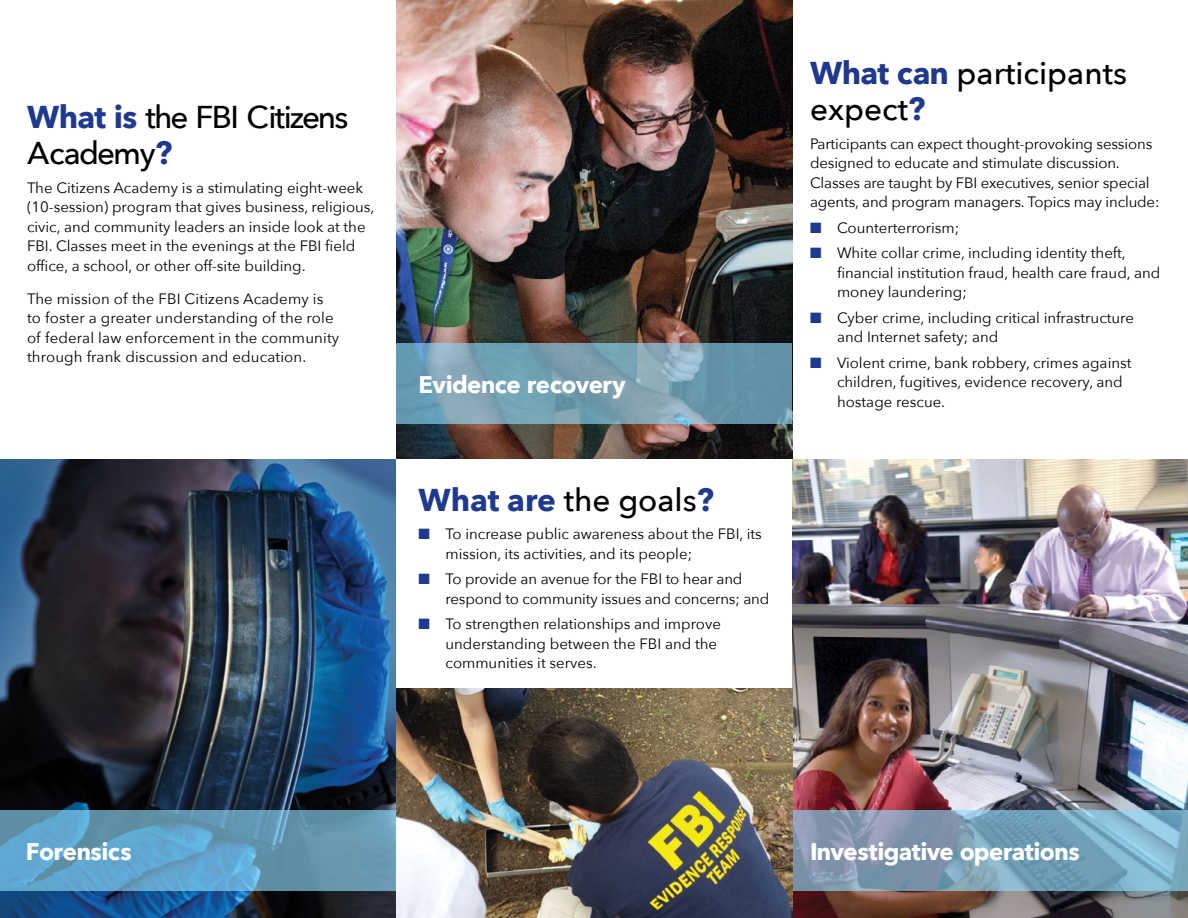
<style>
.page{position:relative;width:1188px;height:918px;background:#fff}
.page>*{position:absolute;margin:0;border:0;box-sizing:border-box;transform-origin:0 0}
.Head01{font:500 31.5px/36px "Avenir Next";letter-spacing:-.05em;color:#000}
.Head01-2{font:500 31.5px/36px "Avenir Next";letter-spacing:-.01em;color:#000}
.Head01-3{font:700 31.5px "Avenir Next";color:#1e398d}
.White_bold{font:700 24px "Avenir Next";letter-spacing:-.02em;color:#fff}
.Field_office{font:700 24px "Avenir Next";letter-spacing:-.025em;color:#fff}
.Copy{font:15px/19.5px "Avenir Next";color:#000}
.s1{font-weight:700;color:#1e398d}
.s2{font-weight:500;color:#000}
.s3{color:#1e398d}
</style>
<div class="page">
<img style="left:792px;top:459px;width:396px;height:459px">
<img style="left:0;top:459px;width:396px;height:459px">
<img style="left:396px;top:0;width:396px;height:459px">
<svg style="left:396px;top:344px;width:396px;height:80px;background:#759fb1"></svg>
<svg style="left:0;top:811px;width:396px;height:80px;background:#629dbd"></svg>
<svg style="left:792px;top:811px;width:396px;height:80px;background:#7da1b8"></svg>
<img style="left:396px;top:688px;width:396px;height:230px">
<p class="Head01" style="left:27px;top:98px;width:323px"><span class="s1">What is</span> the FBI Citizens<br>Academy<span class="s1">?</span></p>
<p class="Copy" style="left:27px;top:177px;width:349px">The Citizens Academy is a stimulating eight-week (10-session) program that gives business, religious, civic, and community leaders an inside look at the FBI. Classes meet in the evenings at the FBI field office, a school, or other off-site building.</p>
<p class="Copy" style="left:27px;top:288px;width:314px">The mission of the FBI Citizens Academy is to foster a greater understanding of the role of federal law enforcement in the community through frank discussion and education.</p>
<p class="Field_office" style="left:418px;top:363px;width:209px">Evidence recovery</p>
<p class="Head01-3" style="left:418px;top:472px;width:297px">What are <span class="s2">the goals</span>?</p>
<p class="Copy" style="left:446px;top:524px;width:318px;text-indent:-27px"><span class="s3">■</span> To increase public awareness about the FBI, its mission, its activities, and its people;</p>
<p class="Copy" style="left:446px;top:569px;width:325px;text-indent:-27px"><span class="s3">■</span> To provide an avenue for the FBI to hear and respond to community issues and concerns; and</p>
<p class="Copy" style="left:446px;top:614px;width:277px;text-indent:-27px"><span class="s3">■</span> To strengthen relationships and improve understanding between the FBI and the communities it serves.</p>
<p class="Head01-2" style="left:810px;top:54px;width:319px"><span class="s1">What can</span> participants expect<span class="s1">?</span></p>
<p class="Copy" style="left:810px;top:133px;width:351px">Participants can expect thought-provoking sessions designed to educate and stimulate discussion.<br>Classes are taught by FBI executives, senior special agents, and program managers. Topics may include:</p>
<p class="Copy" style="left:810px;top:217px;width:151px"><span class="s3">■</span> Counterterrorism;</p>
<p class="Copy" style="left:837px;top:242px;width:325px;text-indent:-27px"><span class="s3">■</span> White collar crime, including identity theft, financial institution fraud, health care fraud, and money laundering;</p>
<p class="Copy" style="left:837px;top:307px;width:299px;text-indent:-27px"><span class="s3">■</span> Cyber crime, including critical infrastructure and Internet safety; and</p>
<p class="Copy" style="left:837px;top:352px;width:296px;text-indent:-27px"><span class="s3">■</span> Violent crime, bank robbery, crimes against children, fugitives, evidence recovery, and hostage rescue.</p>
<p class="White_bold" style="left:26px;top:831px;width:108px">Forensics</p>
<p class="White_bold" style="left:810px;top:831px;width:271px">Investigative operations</p>
</div>
